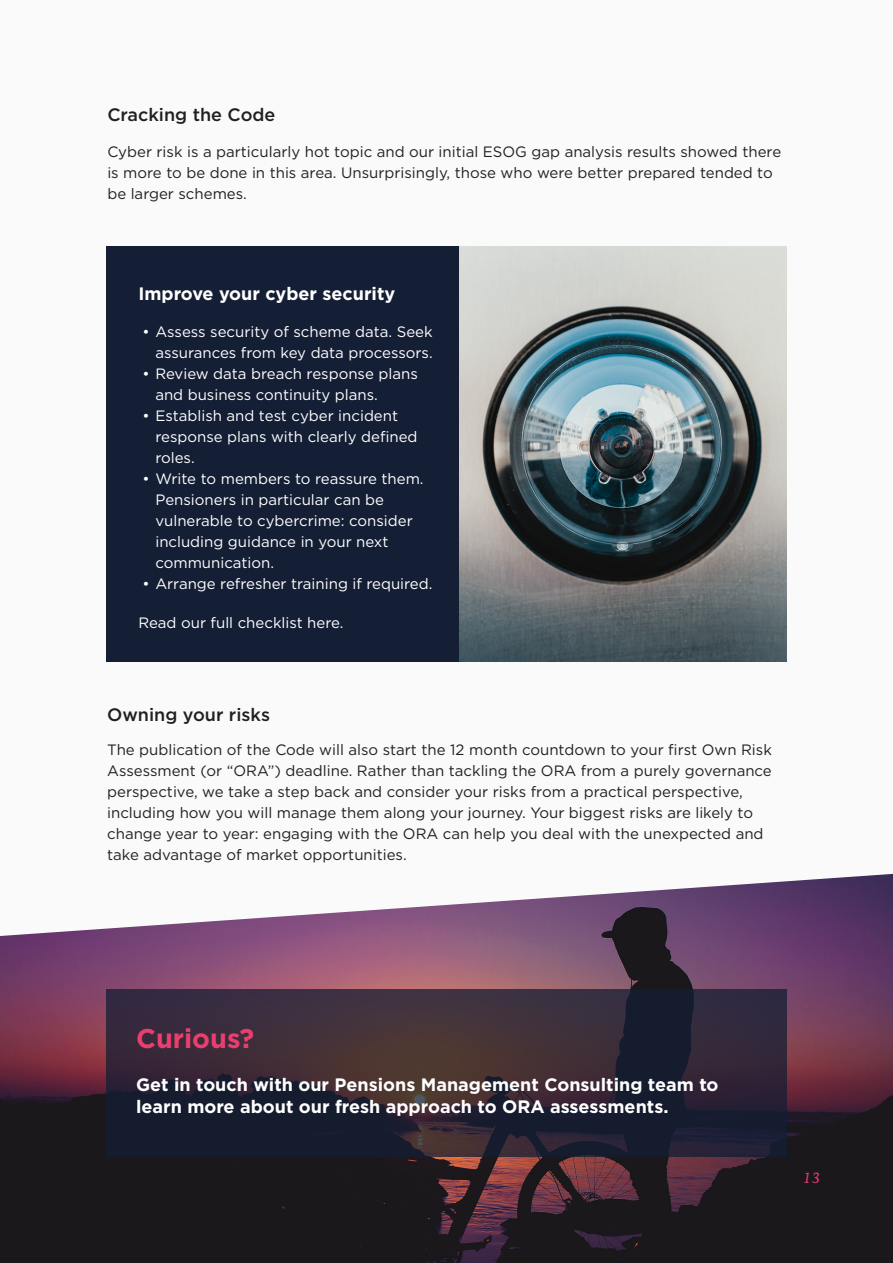
<style>
.page{position:relative;width:893px;height:1263px;background:#fafafa}
.page>*{position:absolute;margin:0;border:0;box-sizing:border-box;transform-origin:0 0}
.Opening_paragraph_-_12_Bold_white{font:700 27px "Gotham";color:#e93f6f}
.Opening_paragraph_-_12_Bold_white-2{font:700 18px/21.6px "Gotham";color:#fff}
.Opening_paragraph_-_12_bold{font:500 18px "Gotham";color:#231f20}
.Body_-_10_book{font:15px/21px "Gotham";color:#231f20}
.Body_-_10_book_white{font:15px/21px "Gotham";color:#fff}
.t1{font:italic 15px "DTL Documenta TOT";color:#e93f6f}
</style>
<div class="page">
<div style="left:106px;top:246px;width:353px;height:415px;background:#141e34"></div>
<img style="left:459px;top:246px;width:328px;height:415px">
<img style="left:0;top:874px;width:893px;height:389px">
<svg style="left:106px;top:989px;width:681px;height:168px;background:#2e2734"></svg>
<p class="Opening_paragraph_-_12_bold" style="left:107px;top:103px;width:170px">Cracking the Code</p>
<p class="Body_-_10_book" style="left:107px;top:141px;width:675px">Cyber risk is a particularly hot topic and our initial ESOG gap analysis results showed there is more to be done in this area. Unsurprisingly, those who were better prepared tended to be larger schemes.</p>
<p class="Opening_paragraph_-_12_Bold_white-2" style="left:138px;top:283px;width:258px">Improve your cyber security</p>
<p class="Body_-_10_book_white" style="left:143px;top:321px;width:292px;text-align:right">• Assess security of scheme data. Seek assurances from key data processors.</p>
<p class="Body_-_10_book_white" style="left:155px;top:363px;width:264px;text-indent:-13px">• Review data breach response plans and business continuity plans.</p>
<p class="Body_-_10_book_white" style="left:155px;top:405px;width:264px;text-indent:-13px">• Establish and test cyber incident response plans with clearly defined roles.</p>
<p class="Body_-_10_book_white" style="left:155px;top:468px;width:270px;text-indent:-13px">• Write to members to reassure them.<br>Pensioners in particular can be vulnerable to cybercrime: consider including guidance in your next communication.</p>
<p class="Body_-_10_book_white" style="left:143px;top:573px;width:291px">• Arrange refresher training if required.</p>
<p class="Body_-_10_book_white" style="left:138px;top:612px;width:207px">Read our full checklist here.</p>
<p class="Opening_paragraph_-_12_bold" style="left:107px;top:703px;width:164px">Owning your risks</p>
<p class="Body_-_10_book" style="left:107px;top:739px;width:666px">The publication of the Code will also start the 12 month countdown to your first Own Risk Assessment (or “ORA”) deadline. Rather than tackling the ORA from a purely governance perspective, we take a step back and consider your risks from a practical perspective, including how you will manage them along your journey. Your biggest risks are likely to change year to year: engaging with the ORA can help you deal with the unexpected and take advantage of market opportunities.</p>
<p class="Opening_paragraph_-_12_Bold_white" style="left:136px;top:1021px;width:120px">Curious?</p>
<p class="Opening_paragraph_-_12_Bold_white-2" style="left:136px;top:1074px;width:584px">Get in touch with our Pensions Management Consulting team to learn more about our fresh approach to ORA assessments.</p>
<p class="t1" style="left:803px;top:1169px;width:19px">13</p>
</div>
